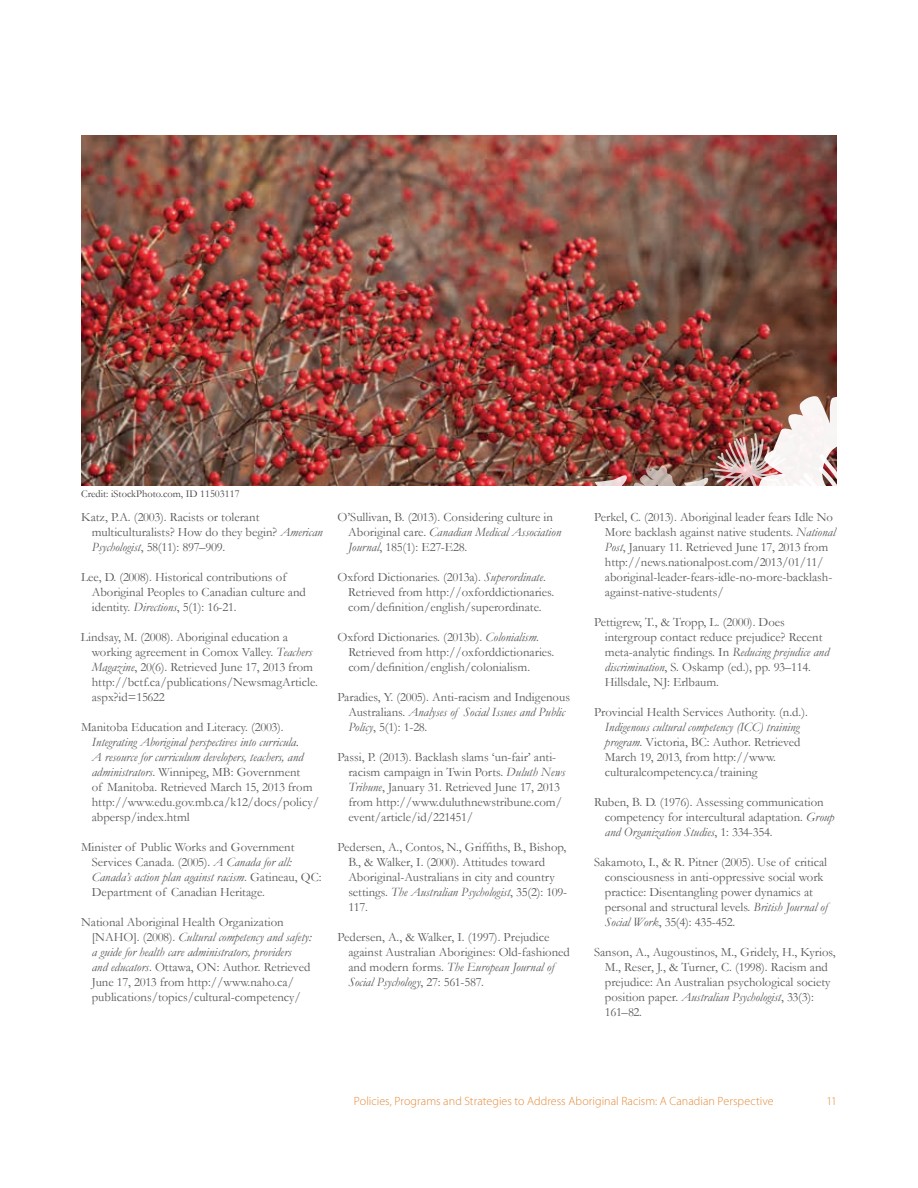
<style>
.page{position:relative;width:918px;height:1188px;background:#fff}
.page>*{position:absolute;margin:0;border:0;box-sizing:border-box;transform-origin:0 0}
.t1{font:12.75px/15px "Garamond";color:#57585a}
.t2{font:300 12px "Myriad Pro";letter-spacing:.005em;color:#e38938}
.t3{font:10.5px "Garamond";color:#3e3e3f}
.s1{font-style:italic}
</style>
<div class="page">
<img style="left:81px;top:135px;width:756px;height:351px">
<img style="left:656px;top:391px;width:181px;height:42px">
<svg style="left:595px;top:472px;width:32px;height:14px"></svg>
<img style="left:633px;top:433px;width:204px;height:53px">
<p class="t3" style="left:81px;top:488px;width:160px">Credit: iStockPhoto.com, ID 11503117</p>
<p class="t1" style="left:92px;top:510px;width:232px;text-indent:-11px">Katz, P.A. (2003). Racists or tolerant multiculturalists? How do they begin? <span class="s1">American<br>Psychologist</span>, 58(11): 897–909.</p>
<p class="t1" style="left:92px;top:570px;width:216px;text-indent:-11px">Lee, D. (2008). Historical contributions of<br>Aboriginal Peoples to Canadian culture and identity. <span class="s1">Directions</span>, 5(1): 16-21.</p>
<p class="t1" style="left:92px;top:630px;width:228px;text-indent:-11px">Lindsay, M. (2008). Aboriginal education a working agreement in Comox Valley. <span class="s1">Teachers Magazine</span>, 20(6). Retrieved June 17, 2013 from http://bctf.ca/publications/NewsmagArticle. aspx?id=15622</p>
<p class="t1" style="left:81px;top:720px;width:204px">Manitoba Education and Literacy. (2003).</p>
<p class="t1" style="left:92px;top:735px;width:229px"><span class="s1">Integrating Aboriginal perspectives into curricula.<br>A resource for curriculum developers, teachers, and administrators</span>. Winnipeg, MB: Government<br>of Manitoba. Retrieved March 15, 2013 from http://www.edu.gov.mb.ca/k12/docs/policy/ abpersp/index.html</p>
<p class="t1" style="left:92px;top:840px;width:231px;text-indent:-11px">Minister of Public Works and Government Services Canada. (2005). <span class="s1">A Canada for all:<br>Canada’s action plan against racism</span>. Gatineau, QC:<br>Department of Canadian Heritage.</p>
<p class="t1" style="left:92px;top:915px;width:221px;text-indent:-11px">National Aboriginal Health Organization [NAHO]. (2008). <span class="s1">Cultural competency and safety: a guide for health care administrators, providers<br>and educators</span>. Ottawa, ON: Author. Retrieved June 17, 2013 from http://www.naho.ca/ publications/topics/cultural-competency/</p>
<p class="t1" style="left:348px;top:510px;width:214px;text-indent:-11px">O’Sullivan, B. (2013). Considering culture in<br>Aboriginal care. <span class="s1">Canadian Medical Association<br>Journal</span>, 185(1): E27-E28.</p>
<p class="t1" style="left:348px;top:570px;width:207px;text-indent:-11px">Oxford Dictionaries. (2013a). <span class="s1">Superordinate</span>.<br>Retrieved from http://oxforddictionaries. com/definition/english/superordinate.</p>
<p class="t1" style="left:348px;top:630px;width:207px;text-indent:-11px">Oxford Dictionaries. (2013b). <span class="s1">Colonialism</span>.<br>Retrieved from http://oxforddictionaries. com/definition/english/colonialism.</p>
<p class="t1" style="left:348px;top:690px;width:223px;text-indent:-11px">Paradies, Y. (2005). Anti-racism and Indigenous<br>Australians. <span class="s1">Analyses of Social Issues and Public<br>Policy</span>, 5(1): 1-28.</p>
<p class="t1" style="left:348px;top:750px;width:218px;text-indent:-11px">Passi, P. (2013). Backlash slams ‘un-fair’ anti&shy;racism campaign in Twin Ports. <span class="s1">Duluth News Tribune</span>, January 31. Retrieved June 17, 2013 from http://www.duluthnewstribune.com/ event/article/id/221451/</p>
<p class="t1" style="left:348px;top:839px;width:220px;text-indent:-11px">Pedersen, A., Contos, N., Griffiths, B., Bishop, B., &amp; Walker, I. (2000). Attitudes toward Aboriginal-Australians in city and country settings. <span class="s1">The Australian Psychologist</span>, 35(2): 109- 117.</p>
<p class="t1" style="left:348px;top:929px;width:223px;text-indent:-11px">Pedersen, A., &amp; Walker, I. (1997). Prejudice against Australian Aborigines: Old-fashioned and modern forms. <span class="s1">The European Journal of Social Psychology</span>, 27: 561-587.</p>
<p class="t1" style="left:605px;top:509px;width:232px;text-indent:-11px">Perkel, C. (2013). Aboriginal leader fears Idle No More backlash against native students. <span class="s1">National Post</span>, January 11. Retrieved June 17, 2013 from http://news.nationalpost.com/2013/01/11/ aboriginal-leader-fears-idle-no-more-backlash&shy;against-native-students/</p>
<p class="t1" style="left:605px;top:614px;width:226px;text-indent:-11px">Pettigrew, T., &amp; Tropp, L. (2000). Does intergroup contact reduce prejudice? Recent meta-analytic findings. In <span class="s1">Reducing prejudice and discrimination</span>, S. Oskamp (ed.), pp. 93–114.<br>Hillsdale, NJ: Erlbaum.</p>
<p class="t1" style="left:594px;top:704px;width:215px">Provincial Health Services Authority. (n.d.).</p>
<p class="t1" style="left:605px;top:719px;width:197px"><span class="s1">Indigenous cultural competency (ICC) training program</span>. Victoria, BC: Author. Retrieved March 19, 2013, from http://www. culturalcompetency.ca/training</p>
<p class="t1" style="left:605px;top:794px;width:231px;text-indent:-11px">Ruben, B. D. (1976). Assessing communication competency for intercultural adaptation. <span class="s1">Group and Organization Studies</span>, 1: 334-354.</p>
<p class="t1" style="left:605px;top:854px;width:224px;text-indent:-11px">Sakamoto, I., &amp; R. Pitner (2005). Use of critical consciousness in anti-oppressive social work practice: Disentangling power dynamics at personal and structural levels. <span class="s1">British Journal of Social Work</span>, 35(4): 435-452.</p>
<p class="t1" style="left:605px;top:944px;width:232px;text-indent:-11px">Sanson, A., Augoustinos, M., Gridely, H., Kyrios, M., Reser, J., &amp; Turner, C. (1998). Racism and prejudice: An Australian psychological society position paper. <span class="s1">Australian Psychologist</span>, 33(3):<br>161–82.</p>
<p class="t2" style="left:354px;top:1095px;width:421px">Policies, Programs and Strategies to Address Aboriginal Racism: A Canadian Perspective</p>
<p class="t2" style="left:826px;top:1095px;width:12px">11</p>
</div>
